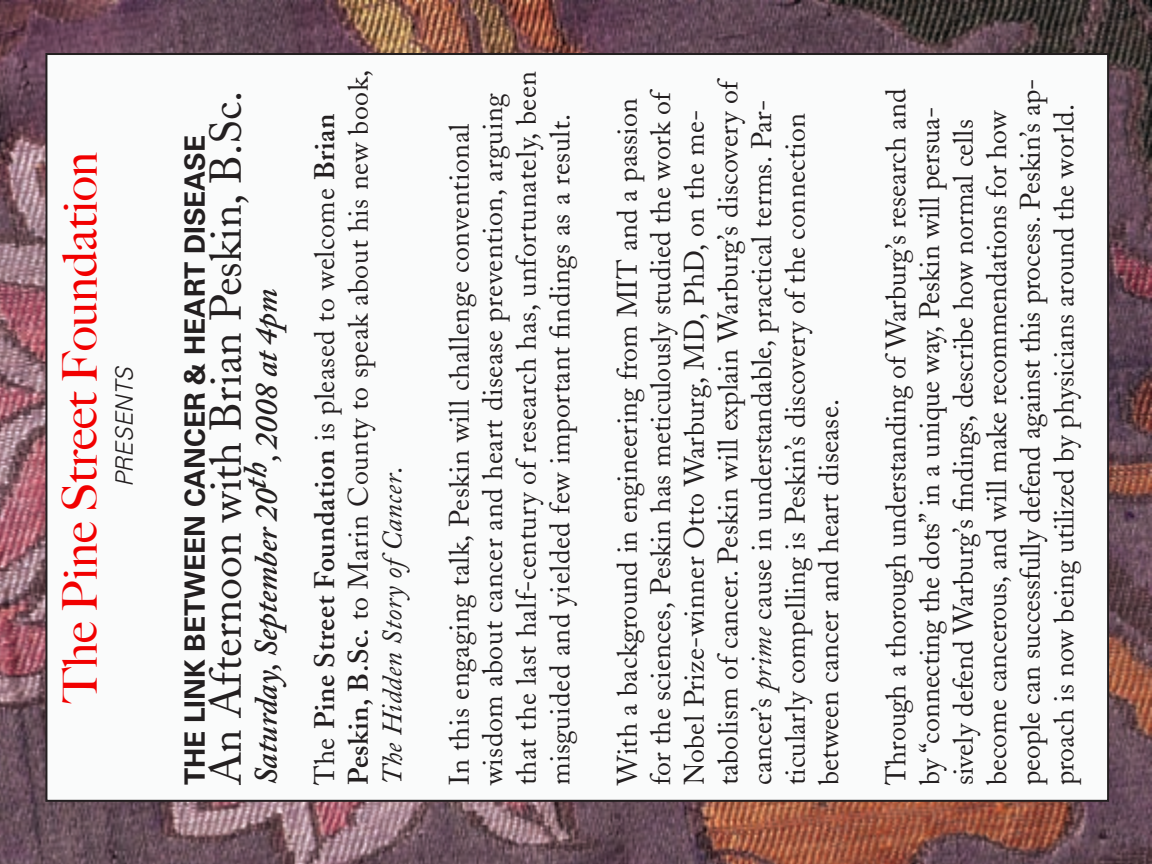
<style>
.page{position:relative;width:1152px;height:864px;background:#fff}
.page>*{position:absolute;margin:0;border:0;box-sizing:border-box;transform-origin:0 0}
.t1{font:500 48px "Big Caslon";color:#f10000}
.t2{font:44px "Adobe Caslon";color:#231f20}
.t3{font:italic 600 32.4px "Adobe Caslon";color:#231f20}
.t4{font:28px/33.6px "Adobe Caslon";letter-spacing:.01em;color:#231f20}
.t5{font:700 28px "Univers";color:#231f20}
.t6{font:italic 300 24px "Univers";color:#231f20}
.s1{font-weight:600}
.s2{font-style:italic}
</style>
<div class="page">
<img style="left:0;top:0;width:1152px;height:864px">
<div style="left:46px;top:54px;width:1062px;height:747px;background:#fafbfb"></div>
<h1 class="t1" style="left:52px;top:703px;width:553px;rotate:-90deg">The Pine Street Foundation</h1>
<p class="t6" style="left:110px;top:487px;width:123px;rotate:-90deg">PRESENTS</p>
<h2 class="t2" style="left:200px;top:785px;width:697px;rotate:-90deg">An Afternoon with Brian Peskin, B.Sc.</h2>
<p class="t5" style="left:178px;top:785px;width:652px;rotate:-90deg">THE LINK BETWEEN CANCER &amp; HEART DISEASE</p>
<p class="t3" style="left:248px;top:785px;width:498px;rotate:-90deg">Saturday, September 20th, 2008 at 4pm</p>
<p class="t4" style="left:308px;top:785px;width:717px;rotate:-90deg">The <span class="s1">Pine Street Foundation</span> is pleased to welcome <span class="s1">Brian<br>Peskin, B.Sc.</span> to Marin County to speak about his new book,<br><span class="s2">The Hidden Story of Cancer</span>.</p>
<p class="t4" style="left:443px;top:785px;width:716px;rotate:-90deg">In this engaging talk, Peskin will challenge conventional wisdom about cancer and heart disease prevention, arguing that the last half-century of research has, unfortunately, been misguided and yielded few important findings as a result.</p>
<p class="t4" style="left:611px;top:785px;width:709px;rotate:-90deg">With a background in engineering from MIT and a passion for the sciences, Peskin has meticulously studied the work of Nobel Prize-winner Otto Warburg, MD, PhD, on the me&shy;tabolism of cancer. Peskin will explain Warburg’s discovery of cancer’s <span class="s2">prime</span> cause in understandable, practical terms. Par&shy;ticularly compelling is Peskin’s discovery of the connection between cancer and heart disease.</p>
<p class="t4" style="left:880px;top:785px;width:708px;rotate:-90deg">Through a thorough understanding of Warburg’s research and by “connecting the dots” in a unique way, Peskin will persua&shy;sively defend Warburg’s findings, describe how normal cells become cancerous, and will make recommendations for how people can successfully defend against this process. Peskin’s ap&shy;proach is now being utilized by physicians around the world.</p>
</div>
